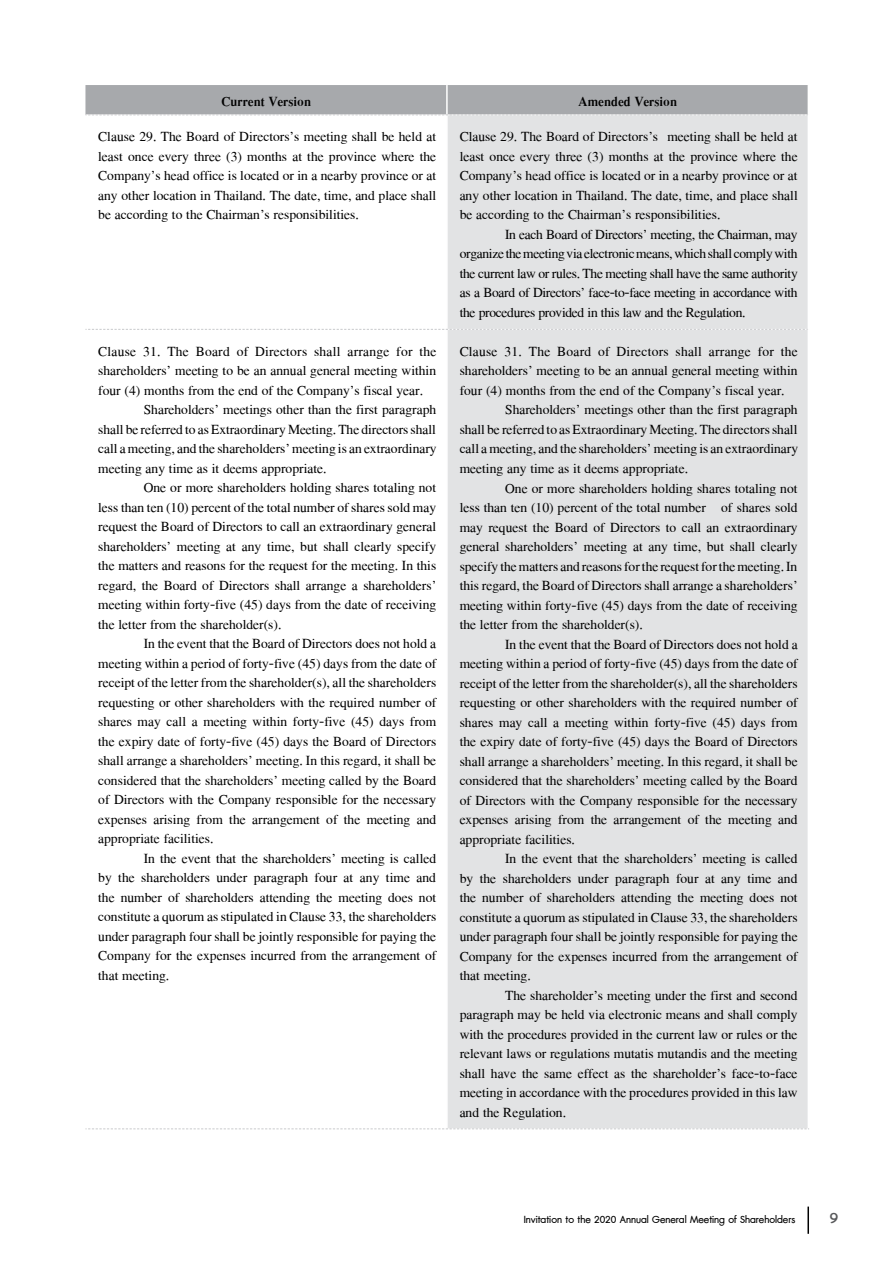
<style>
.page{position:relative;width:893px;height:1263px;background:#fff}
.page>*{position:absolute;margin:0;border:0;box-sizing:border-box;transform-origin:0 0}
.t1{font:21px/19.5px "DB Narai X";color:#000;text-align:justify}
.t2{font:700 21px "DB Narai X";color:#000}
.t3{font:21px "DB Lim X";color:#58595b}
.t4{font:13.5px "DB Adman X";color:#000}
</style>
<div class="page">
<hr style="left:807px;top:1206px;width:2px;height:28px;background:#000">
<div style="left:448px;top:116px;width:360px;height:1012px;background:#e2e3e4"></div>
<div style="left:85px;top:85px;width:723px;height:31px;background:#a7a9ac"></div>
<svg style="left:85px;top:329px;width:723px;height:1px"></svg>
<svg style="left:85px;top:1128px;width:724px;height:1px"></svg>
<p class="t2" style="left:221px;top:88px;width:91px">Current Version</p>
<p class="t2" style="left:578px;top:88px;width:100px">Amended Version</p>
<p class="t1" style="left:98px;top:126px;width:340px">Clause 29. The Board of Directors’s meeting shall be held at least once every three (3) months at the province where the Company’s head office is located or in a nearby province or at any other location in Thailand. The date, time, and place shall be according to the Chairman’s responsibilities.</p>
<p class="t1" style="left:460px;top:127px;width:340px">Clause 29. The Board of Directors’s meeting shall be held at least once every three (3) months at the province where the Company’s head office is located or in a nearby province or at any other location in Thailand. The date, time, and place shall be according to the Chairman’s responsibilities.</p>
<p class="t1" style="left:460px;top:224px;width:340px;text-indent:45px">In each Board of Directors’ meeting, the Chairman, may organize the meeting via electronic means, which shall comply with the current law or rules. The meeting shall have the same authority as a Board of Directors’ face-to-face meeting in accordance with the procedures provided in this law and the Regulation.</p>
<p class="t1" style="left:98px;top:341px;width:340px">Clause 31. The Board of Directors shall arrange for the</p>
<p class="t1" style="left:98px;top:361px;width:339px">shareholders’ meeting to be an annual general meeting within</p>
<p class="t1" style="left:98px;top:380px;width:326px">four (4) months from the end of the Company’s fiscal year.</p>
<p class="t1" style="left:144px;top:400px;width:294px">Shareholders’ meetings other than the first paragraph</p>
<p class="t1" style="left:98px;top:419px;width:339px">shall be referred to as Extraordinary Meeting. The directors shall</p>
<p class="t1" style="left:98px;top:439px;width:340px">call a meeting, and the shareholders’ meeting is an extraordinary</p>
<p class="t1" style="left:98px;top:458px;width:230px">meeting any time as it deems appropriate.</p>
<p class="t1" style="left:144px;top:478px;width:294px">One or more shareholders holding shares totaling not</p>
<p class="t1" style="left:98px;top:497px;width:339px">less than ten (10) percent of the total number of shares sold may</p>
<p class="t1" style="left:98px;top:517px;width:340px">request the Board of Directors to call an extraordinary general</p>
<p class="t1" style="left:98px;top:536px;width:339px">shareholders’ meeting at any time, but shall clearly specify</p>
<p class="t1" style="left:98px;top:556px;width:340px">the matters and reasons for the request for the meeting. In this</p>
<p class="t1" style="left:98px;top:575px;width:340px">regard, the Board of Directors shall arrange a shareholders’</p>
<p class="t1" style="left:98px;top:595px;width:340px">meeting within forty-five (45) days from the date of receiving</p>
<p class="t1" style="left:98px;top:614px;width:185px">the letter from the shareholder(s).</p>
<p class="t1" style="left:144px;top:634px;width:294px">In the event that the Board of Directors does not hold a</p>
<p class="t1" style="left:98px;top:653px;width:340px">meeting within a period of forty-five (45) days from the date of</p>
<p class="t1" style="left:98px;top:673px;width:339px">receipt of the letter from the shareholder(s), all the shareholders</p>
<p class="t1" style="left:98px;top:692px;width:339px">requesting or other shareholders with the required number of</p>
<p class="t1" style="left:98px;top:712px;width:339px">shares may call a meeting within forty-five (45) days from</p>
<p class="t1" style="left:98px;top:731px;width:340px">the expiry date of forty-five (45) days the Board of Directors</p>
<p class="t1" style="left:98px;top:751px;width:339px">shall arrange a shareholders’ meeting. In this regard, it shall be</p>
<p class="t1" style="left:98px;top:770px;width:339px">considered that the shareholders’ meeting called by the Board</p>
<p class="t1" style="left:98px;top:790px;width:339px">of Directors with the Company responsible for the necessary</p>
<p class="t1" style="left:98px;top:809px;width:339px">expenses arising from the arrangement of the meeting and</p>
<p class="t1" style="left:98px;top:829px;width:117px">appropriate facilities.</p>
<p class="t1" style="left:144px;top:848px;width:294px">In the event that the shareholders’ meeting is called</p>
<p class="t1" style="left:98px;top:868px;width:339px">by the shareholders under paragraph four at any time and</p>
<p class="t1" style="left:98px;top:887px;width:340px">the number of shareholders attending the meeting does not</p>
<p class="t1" style="left:98px;top:907px;width:340px">constitute a quorum as stipulated in Clause 33, the shareholders</p>
<p class="t1" style="left:98px;top:926px;width:340px">under paragraph four shall be jointly responsible for paying the</p>
<p class="t1" style="left:98px;top:946px;width:339px">Company for the expenses incurred from the arrangement of</p>
<p class="t1" style="left:98px;top:965px;width:73px">that meeting.</p>
<p class="t1" style="left:460px;top:341px;width:340px">Clause 31. The Board of Directors shall arrange for the</p>
<p class="t1" style="left:460px;top:361px;width:339px">shareholders’ meeting to be an annual general meeting within</p>
<p class="t1" style="left:460px;top:380px;width:326px">four (4) months from the end of the Company’s fiscal year.</p>
<p class="t1" style="left:505px;top:400px;width:294px">Shareholders’ meetings other than the first paragraph</p>
<p class="t1" style="left:460px;top:419px;width:339px">shall be referred to as Extraordinary Meeting. The directors shall</p>
<p class="t1" style="left:460px;top:439px;width:340px">call a meeting, and the shareholders’ meeting is an extraordinary</p>
<p class="t1" style="left:460px;top:458px;width:230px">meeting any time as it deems appropriate.</p>
<p class="t1" style="left:505px;top:478px;width:294px">One or more shareholders holding shares totaling not</p>
<p class="t1" style="left:460px;top:497px;width:339px">less than ten (10) percent of the total number of shares sold</p>
<p class="t1" style="left:460px;top:517px;width:340px">may request the Board of Directors to call an extraordinary</p>
<p class="t1" style="left:460px;top:536px;width:340px">general shareholders’ meeting at any time, but shall clearly</p>
<p class="t1" style="left:460px;top:556px;width:339px">specify the matters and reasons for the request for the meeting. In</p>
<p class="t1" style="left:460px;top:575px;width:339px">this regard, the Board of Directors shall arrange a shareholders’</p>
<p class="t1" style="left:460px;top:595px;width:340px">meeting within forty-five (45) days from the date of receiving</p>
<p class="t1" style="left:460px;top:614px;width:185px">the letter from the shareholder(s).</p>
<p class="t1" style="left:505px;top:634px;width:294px">In the event that the Board of Directors does not hold a</p>
<p class="t1" style="left:460px;top:653px;width:340px">meeting within a period of forty-five (45) days from the date of</p>
<p class="t1" style="left:460px;top:673px;width:339px">receipt of the letter from the shareholder(s), all the shareholders</p>
<p class="t1" style="left:460px;top:692px;width:339px">requesting or other shareholders with the required number of</p>
<p class="t1" style="left:460px;top:712px;width:339px">shares may call a meeting within forty-five (45) days from</p>
<p class="t1" style="left:460px;top:731px;width:340px">the expiry date of forty-five (45) days the Board of Directors</p>
<p class="t1" style="left:460px;top:751px;width:339px">shall arrange a shareholders’ meeting. In this regard, it shall be</p>
<p class="t1" style="left:460px;top:771px;width:339px">considered that the shareholders’ meeting called by the Board</p>
<p class="t1" style="left:460px;top:790px;width:339px">of Directors with the Company responsible for the necessary</p>
<p class="t1" style="left:460px;top:810px;width:339px">expenses arising from the arrangement of the meeting and</p>
<p class="t1" style="left:460px;top:829px;width:117px">appropriate facilities.</p>
<p class="t1" style="left:505px;top:849px;width:294px">In the event that the shareholders’ meeting is called</p>
<p class="t1" style="left:460px;top:868px;width:339px">by the shareholders under paragraph four at any time and</p>
<p class="t1" style="left:460px;top:888px;width:340px">the number of shareholders attending the meeting does not</p>
<p class="t1" style="left:460px;top:907px;width:340px">constitute a quorum as stipulated in Clause 33, the shareholders</p>
<p class="t1" style="left:460px;top:927px;width:340px">under paragraph four shall be jointly responsible for paying the</p>
<p class="t1" style="left:460px;top:946px;width:339px">Company for the expenses incurred from the arrangement of</p>
<p class="t1" style="left:460px;top:966px;width:73px">that meeting.</p>
<p class="t1" style="left:505px;top:985px;width:294px">The shareholder’s meeting under the first and second</p>
<p class="t1" style="left:460px;top:1005px;width:339px">paragraph may be held via electronic means and shall comply</p>
<p class="t1" style="left:460px;top:1024px;width:339px">with the procedures provided in the current law or rules or the</p>
<p class="t1" style="left:460px;top:1044px;width:340px">relevant laws or regulations mutatis mutandis and the meeting</p>
<p class="t1" style="left:460px;top:1063px;width:339px">shall have the same effect as the shareholder’s face-to-face</p>
<p class="t1" style="left:460px;top:1083px;width:339px">meeting in accordance with the procedures provided in this law</p>
<p class="t1" style="left:460px;top:1102px;width:108px">and the Regulation.</p>
<p class="t4" style="left:524px;top:1212px;width:273px">Invitation to the 2020 Annual General Meeting of Shareholders</p>
<p class="t3" style="left:829px;top:1205px;width:11px">9</p>
</div>
